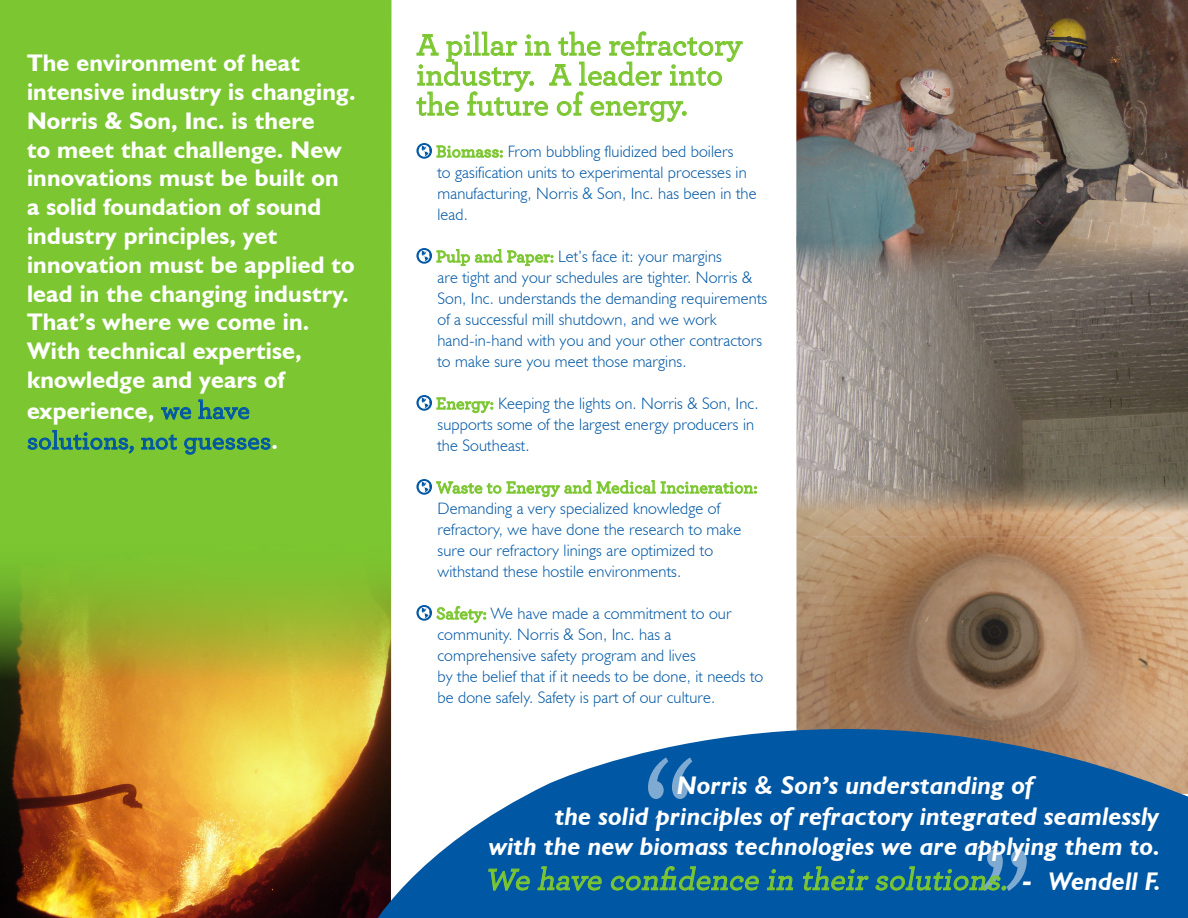
<style>
.page{position:relative;width:1188px;height:918px;background:#fff}
.page>*{position:absolute;margin:0;border:0;box-sizing:border-box;transform-origin:0 0}
.t1{font:500 31.5px/30px "Archer";color:#7cc731}
.t2{font:italic 500 31.5px "Archer";color:#7cc731}
.t3{font:italic 700 25.5px "Humanist 521 BT";letter-spacing:.01em;color:#fff}
.t4{font:500 25.5px "Archer";letter-spacing:.01em;color:#0057a4}
.t5{font:700 24px/28.8px "Humanist 521 BT";letter-spacing:.01em;color:#fff}
.t6{font:500 17.25px "Archer";letter-spacing:.01em;color:#7cc731}
.t7{font:300 16.5px/21px "Humanist 521 BT";letter-spacing:.01em;color:#0057a4}
.s1{font-family:"Archer";font-weight:500;font-size:25.5px;color:#0057a4}
.s2{font-family:"Humanist 521 BT";font-weight:700;font-size:24px;color:#fff}
.s3{font-family:"Archer";font-weight:500;font-size:17.25px;color:#7cc731}
.s4{font-family:"Humanist 521 BT";font-weight:700;font-size:28.5px;color:#fff}
.s5{font-family:"Humanist 521 BT";font-weight:700;font-size:25.5px;color:#fff}
</style>
<div class="page">
<div style="left:0;top:0;width:449px;height:918px;background:#7cc731"></div>
<img style="left:796px;top:287px;width:392px;height:185px">
<img style="left:796px;top:472px;width:392px;height:177px">
<img style="left:0;top:569px;width:391px;height:349px">
<svg style="left:391px;top:0;width:163px;height:649px"></svg>
<svg style="left:369px;top:649px;width:819px;height:269px;fill:#0057a4"></svg>
<svg style="left:648px;top:757px;width:44px;height:42px;background:#367ab7"></svg>
<svg style="left:488px;top:868px;width:43px;height:23px"></svg>
<svg style="left:537px;top:866px;width:66px;height:25px;background:#1b6f8a"></svg>
<svg style="left:610px;top:863px;width:150px;height:28px;background:#176c8d"></svg>
<svg style="left:766px;top:869px;width:28px;height:22px"></svg>
<svg style="left:803px;top:866px;width:66px;height:25px;background:#1c7089"></svg>
<svg style="left:875px;top:849px;width:152px;height:47px;background:#196a9d"></svg>
<svg style="left:161px;top:407px;width:30px;height:13px"></svg>
<svg style="left:198px;top:399px;width:52px;height:21px"></svg>
<svg style="left:27px;top:430px;width:107px;height:24px"></svg>
<svg style="left:141px;top:434px;width:36px;height:16px"></svg>
<svg style="left:184px;top:437px;width:87px;height:18px"></svg>
<svg style="left:416px;top:31px;width:327px;height:91px"></svg>
<svg style="left:416px;top:143px;width:87px;height:16px"></svg>
<svg style="left:416px;top:248px;width:137px;height:18px"></svg>
<svg style="left:416px;top:395px;width:77px;height:18px"></svg>
<svg style="left:416px;top:479px;width:341px;height:18px"></svg>
<svg style="left:416px;top:605px;width:70px;height:18px"></svg>
<img style="left:796px;top:0;width:392px;height:287px">
<p class="t5" style="left:27px;top:48px;width:330px">The environment of heat intensive industry is changing.<br>Norris &amp; Son, Inc. is there<br>to meet that challenge. New innovations must be built on a solid foundation of sound industry principles, yet innovation must be applied to lead in the changing industry.<br>That’s where we come in.</p>
<p class="t5" style="left:27px;top:336px;width:276px;line-height:29.7px">With technical expertise, knowledge and years of experience, <span class="s1">we have</span></p>
<p class="t4" style="left:27px;top:422px;width:252px">solutions, not guesses<span class="s2">.</span></p>
<p class="t1" style="left:416px;top:28px;width:327px">A pillar in the refractory industry. A leader into the future of energy.</p>
<p class="t7" style="left:436px;top:141px;width:322px"><span class="s3">Biomass:</span> From bubbling fluidized bed boilers<br>to gasification units to experimental processes in manufacturing, Norris &amp; Son, Inc. has been in the lead.</p>
<p class="t7" style="left:436px;top:246px;width:287px"><span class="s3">Pulp and Paper:</span> Let’s face it: your margins</p>
<p class="t7" style="left:437px;top:267px;width:316px">are tight and your schedules are tighter. Norris &amp;</p>
<p class="t7" style="left:437px;top:288px;width:331px">Son, Inc. understands the demanding requirements</p>
<p class="t7" style="left:437px;top:309px;width:281px">of a successful mill shutdown, and we work</p>
<p class="t7" style="left:437px;top:330px;width:326px">hand-in-hand with you and your other contractors</p>
<p class="t7" style="left:437px;top:351px;width:251px">to make sure you meet those margins.</p>
<p class="t7" style="left:436px;top:393px;width:324px"><span class="s3">Energy:</span> Keeping the lights on. Norris &amp; Son, Inc.</p>
<p class="t7" style="left:437px;top:414px;width:318px">supports some of the largest energy producers in the Southeast.</p>
<p class="t6" style="left:436px;top:475px;width:323px">Waste to Energy and Medical Incineration:</p>
<p class="t7" style="left:437px;top:498px;width:284px">Demanding a very specialized knowledge of</p>
<p class="t7" style="left:437px;top:519px;width:305px">refractory, we have done the research to make</p>
<p class="t7" style="left:437px;top:540px;width:277px">sure our refractory linings are optimized to</p>
<p class="t7" style="left:437px;top:561px;width:245px">withstand these hostile environments.</p>
<p class="t7" style="left:436px;top:603px;width:297px"><span class="s3">Safety:</span> We have made a commitment to our</p>
<p class="t7" style="left:437px;top:624px;width:235px">community. Norris &amp; Son, Inc. has a</p>
<p class="t7" style="left:437px;top:645px;width:260px">comprehensive safety program and lives</p>
<p class="t7" style="left:437px;top:666px;width:327px">by the belief that if it needs to be done, it needs to</p>
<p class="t7" style="left:437px;top:687px;width:279px">be done safely. Safety is part of our culture.</p>
<p class="t3" style="left:677px;top:770px;width:358px">Norris &amp; Son’s understanding of</p>
<p class="t3" style="left:555px;top:800px;width:605px">the solid principles of refractory integrated seamlessly</p>
<p class="t3" style="left:490px;top:831px;width:672px">with the new biomass technologies we are applying them to.</p>
<p class="t2" style="left:485px;top:857px;width:678px">We have confidence in theirsolutions. <span class="s4">-</span> <span class="s5">We n d e ll F.</span></p>
</div>
